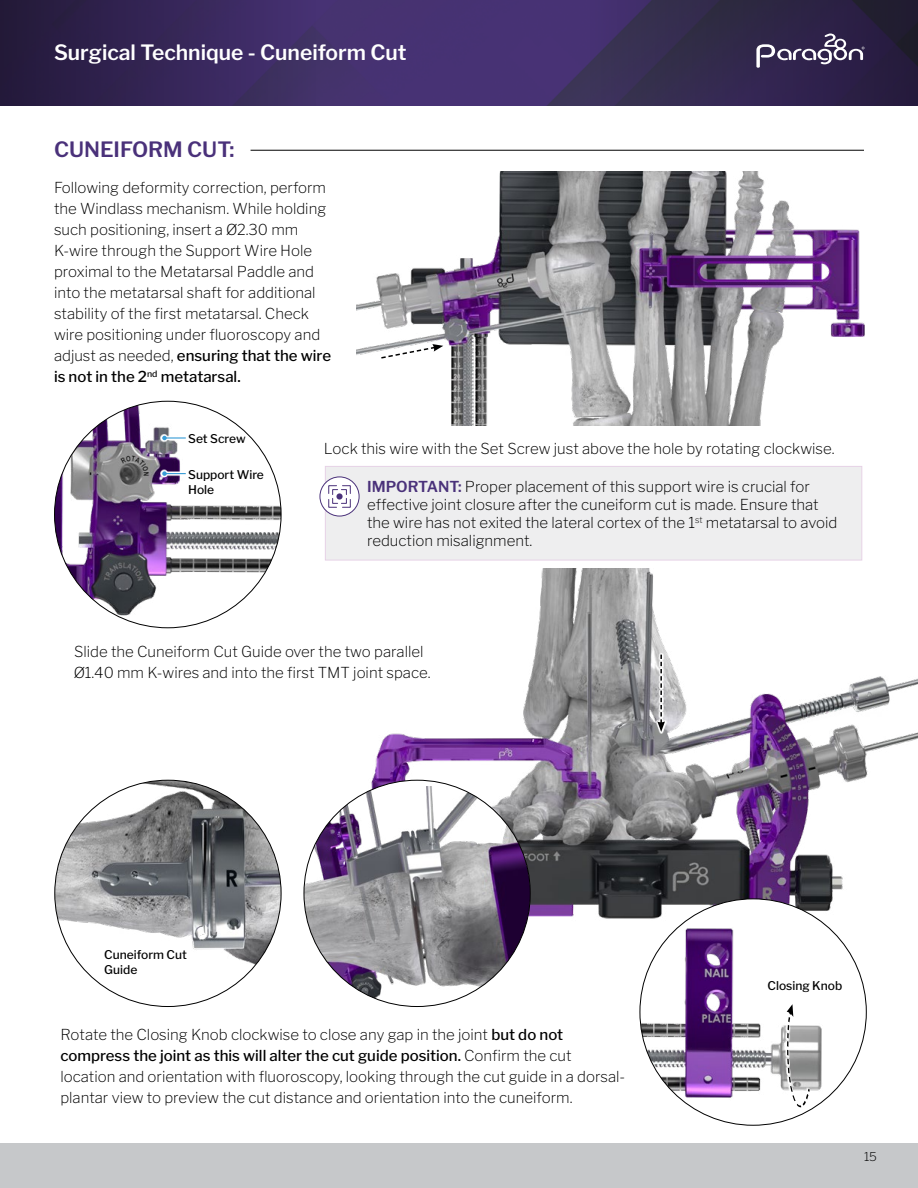
<style>
.page{position:relative;width:918px;height:1188px;background:#fff}
.page>*{position:absolute;margin:0;border:0;box-sizing:border-box;transform-origin:0 0}
.t1{font:600 21px "Libre Franklin";color:#fff}
.t2{font:600 21px "Libre Franklin";color:#4a317a}
.t3{font:200 15px/21px "Libre Franklin";color:#000}
.t4{font:500 12px/15px "Libre Franklin";color:#000}
.t5{font:200 12px "Libre Franklin";color:#000}
.s1{font-weight:500}
.s2{font-weight:600;color:#4a317a}
</style>
<div class="page">
<div style="left:0;top:1143px;width:918px;height:45px;background:#c6c8ca"></div>
<hr style="left:251px;top:150px;width:613px;height:1px;background:#000">
<div style="left:316px;top:0;width:272px;height:106px;background:#473274"></div>
<svg style="left:588px;top:0;width:330px;height:106px;background:#31274b"></svg>
<div style="left:0;top:0;width:316px;height:106px;background:linear-gradient(to right,#23193a,#45326f)"></div>
<svg style="left:756px;top:33px;width:108px;height:35px;background:#564c6c"></svg>
<img style="left:356px;top:172px;width:509px;height:254px">
<svg style="left:378px;top:340px;width:68px;height:24px"></svg>
<img style="left:371px;top:569px;width:547px;height:373px">
<img style="left:55px;top:401px;width:226px;height:227px;border-radius:113px">
<img style="left:304px;top:786px;width:226px;height:221px">
<img style="left:55px;top:780px;width:226px;height:227px;border-radius:113px">
<img style="left:640px;top:899px;width:226px;height:226px;border-radius:113px">
<svg style="left:783px;top:999px;width:30px;height:116px"></svg>
<svg style="left:656px;top:653px;width:11px;height:81px"></svg>
<svg style="left:657px;top:655px;width:8px;height:77px"></svg>
<svg style="left:160px;top:434px;width:27px;height:8px"></svg>
<hr style="left:164px;top:437px;width:22px;height:2px;background:#379cd6">
<svg style="left:162px;top:436px;width:5px;height:4px"></svg>
<svg style="left:160px;top:470px;width:27px;height:8px"></svg>
<svg style="left:162px;top:471px;width:24px;height:5px"></svg>
<div style="left:325px;top:466px;width:537px;height:94px;background:#eeeeef"></div>
<div style="left:320px;top:477px;width:39px;height:39px;background:#fff;border-radius:50%"></div>
<div style="left:320px;top:477px;width:40px;height:39px;border:1px solid #4a317a;border-radius:50%"></div>
<svg style="left:328px;top:485px;width:23px;height:23px"></svg>
<svg style="left:336px;top:493px;width:7px;height:7px"></svg>
<h1 class="t1" style="left:54px;top:40px;width:354px">Surgical Technique - Cuneiform Cut</h1>
<h1 class="t2" style="left:54px;top:137px;width:182px">CUNEIFORM CUT:</h1>
<p class="t3" style="left:54px;top:177px;width:279px">Following deformity correction, perform the Windlass mechanism. While holding such positioning, insert a Ø2.30 mm K-wire through the Support Wire Hole proximal to the Metatarsal Paddle and into the metatarsal shaft for additional stability of the first metatarsal. Check wire positioning under fluoroscopy and adjust as needed, <span class="s1">ensuring that the wire is not in the 2</span><sup>nd</sup> <span class="s1">metatarsal.</span></p>
<p class="t4" style="left:188px;top:431px;width:59px">Set Screw</p>
<p class="t4" style="left:188px;top:467px;width:77px">Support Wire<br>Hole</p>
<p class="t3" style="left:324px;top:438px;width:512px">Lock this wire with the Set Screw just above the hole by rotating clockwise.</p>
<p class="t3" style="left:367px;top:478px;width:472px;line-height:18px"><span class="s2">IMPORTANT:</span> Proper placement of this support wire is crucial for effective joint closure after the cuneiform cut is made. Ensure that the wire has not exited the lateral cortex of the 1<sup>st</sup> metatarsal to avoid reduction misalignment.</p>
<p class="t3" style="left:74px;top:641px;width:358px">Slide the Cuneiform Cut Guide over the two parallel<br>Ø1.40 mm K-wires and into the first TMT joint space.</p>
<p class="t4" style="left:104px;top:947px;width:84px">Cuneiform Cut<br>Guide</p>
<p class="t3" style="left:60px;top:1024px;width:566px">Rotate the Closing Knob clockwise to close any gap in the joint <span class="s1">but do not compress the joint as this will alter the cut guide position.</span> Confirm the cut location and orientation with fluoroscopy, looking through the cut guide in a dorsal&shy;plantar view to preview the cut distance and orientation into the cuneiform.</p>
<p class="t4" style="left:767px;top:978px;width:76px">Closing Knob</p>
<p class="t5" style="left:864px;top:1149px;width:15px">15</p>
</div>
